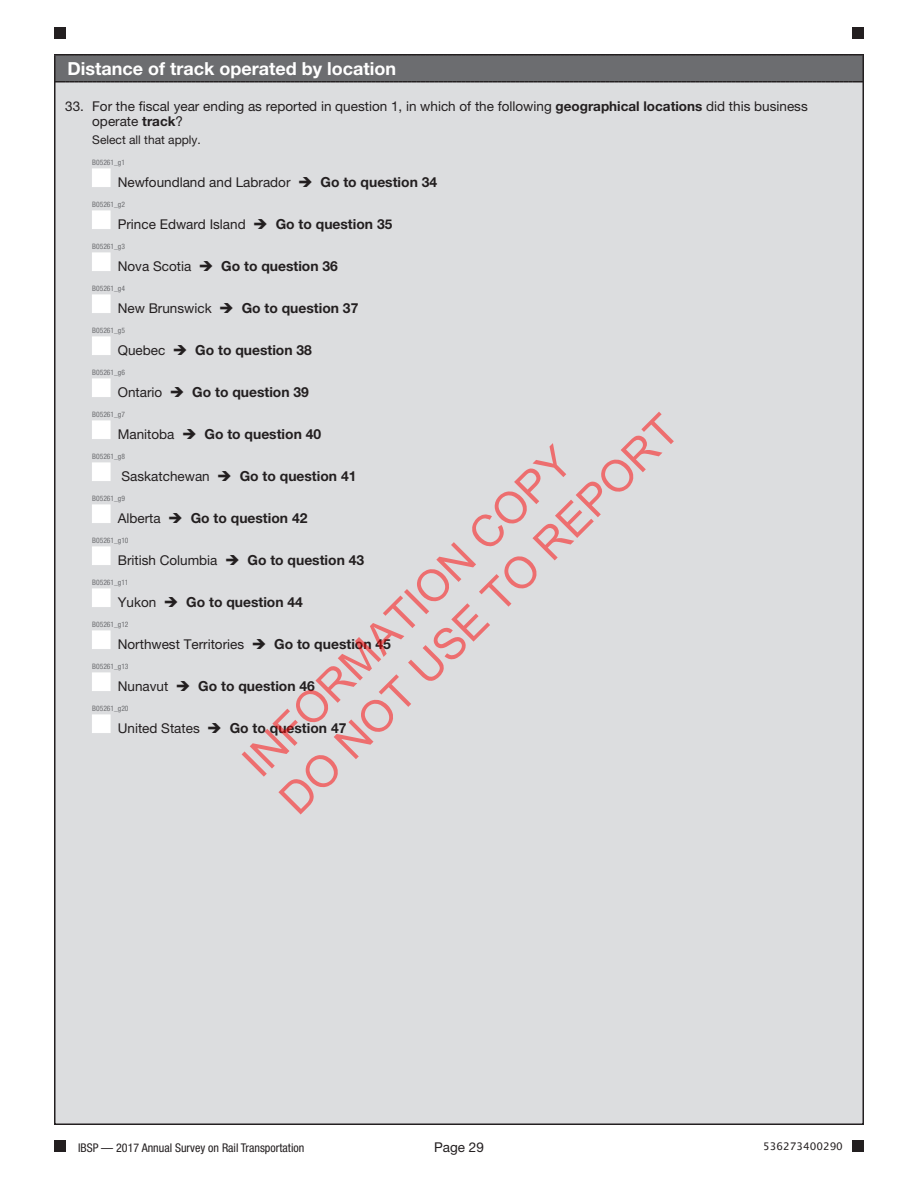
<style>
.page{position:relative;width:918px;height:1188px;background:#fff}
.page>*{position:absolute;margin:0;border:0;box-sizing:border-box;transform-origin:0 0}
.t1{font:43.95px/52.8px "Arial";color:rgb(255 0 0/.5)}
.Section_title{font:700 18px "Helvetica Neue LT Pro";color:#fff}
.t2{font:700 13.8px "Helvetica Neue LT Pro";color:#231f20}
.t3{font:13.5px/15px "Helvetica Neue LT Pro";color:#231f20}
.t4{font:condensed 12px "Helvetica Neue LT Pro";color:#231f20}
.t5{font:12px "Helvetica Neue LT Pro";color:#231f20}
.t6{font:10.5px "Lucida Sans Unicode";color:#231f20}
.t7{font:condensed 7.5px "Helvetica Neue LT Pro";color:#6c6d70}
.s1{font-weight:700}
.s2{font-weight:700;font-size:13.8px}
.s3{font-weight:400;font-size:13.5px}
</style>
<div class="page">
<div style="left:54px;top:27px;width:12px;height:12px;background:#231f20"></div>
<div style="left:852px;top:27px;width:12px;height:12px;background:#231f20"></div>
<div style="left:54px;top:1140px;width:12px;height:12px;background:#231f20"></div>
<div style="left:852px;top:1140px;width:12px;height:12px;background:#231f20"></div>
<div style="left:55px;top:55px;width:808px;height:1069px;background:#dcdddf"></div>
<div style="left:55px;top:55px;width:808px;height:27px;background:#6c6d70"></div>
<hr style="left:54px;top:56px;width:2px;height:25px;background:#231f20">
<svg style="left:54px;top:54px;width:810px;height:2px;background:#353233"></svg>
<hr style="left:862px;top:56px;width:2px;height:25px;background:#231f20">
<svg style="left:54px;top:81px;width:810px;height:1px"></svg>
<div style="left:92px;top:169px;width:18px;height:18px;background:#fff"></div>
<div style="left:92px;top:211px;width:18px;height:18px;background:#fff"></div>
<div style="left:92px;top:253px;width:18px;height:18px;background:#fff"></div>
<div style="left:92px;top:295px;width:18px;height:18px;background:#fff"></div>
<div style="left:92px;top:337px;width:18px;height:18px;background:#fff"></div>
<div style="left:92px;top:379px;width:18px;height:18px;background:#fff"></div>
<div style="left:92px;top:421px;width:18px;height:18px;background:#fff"></div>
<div style="left:92px;top:463px;width:18px;height:18px;background:#fff"></div>
<div style="left:92px;top:505px;width:18px;height:18px;background:#fff"></div>
<div style="left:92px;top:547px;width:18px;height:18px;background:#fff"></div>
<div style="left:92px;top:589px;width:18px;height:18px;background:#fff"></div>
<div style="left:92px;top:631px;width:18px;height:18px;background:#fff"></div>
<div style="left:92px;top:673px;width:18px;height:18px;background:#fff"></div>
<div style="left:92px;top:715px;width:18px;height:18px;background:#fff"></div>
<p class="Section_title" style="left:68px;top:57px;width:330px">Distance of track operated by location</p>
<p class="t3" style="left:65px;top:98px;width:20px">33.</p>
<p class="t3" style="left:92px;top:98px;width:717px">For the fiscal year ending as reported in question 1, in which of the following <span class="s1">geographical locations</span> did this business operate <span class="s1">track</span>?</p>
<p class="t5" style="left:92px;top:132px;width:110px">Select all that apply.</p>
<p class="t7" style="left:92px;top:158px;width:34px">B05261_g1</p>
<p class="t3" style="left:118px;top:174px;width:321px">Newfoundland and Labrador ➔ <span class="s2">Go to question 34</span></p>
<p class="t7" style="left:92px;top:200px;width:34px">B05261_g2</p>
<p class="t3" style="left:118px;top:216px;width:276px">Prince Edward Island ➔ <span class="s2">Go to question 3</span><span class="s1">5</span></p>
<p class="t7" style="left:92px;top:242px;width:34px">B05261_g3</p>
<p class="t2" style="left:118px;top:257px;width:222px"><span class="s3">Nova Scotia</span> ➔ Go to question 36</p>
<p class="t7" style="left:92px;top:284px;width:34px">B05261_g4</p>
<p class="t2" style="left:118px;top:299px;width:242px"><span class="s3">New Brunswick</span> ➔ Go to question 37</p>
<p class="t7" style="left:92px;top:326px;width:34px">B05261_g5</p>
<p class="t2" style="left:118px;top:341px;width:196px"><span class="s3">Quebec</span> ➔ Go to question 38</p>
<p class="t7" style="left:92px;top:368px;width:34px">B05261_g6</p>
<p class="t2" style="left:118px;top:383px;width:193px"><span class="s3">Ontario</span> ➔ Go to question 39</p>
<p class="t7" style="left:92px;top:410px;width:34px">B05261_g7</p>
<p class="t2" style="left:118px;top:425px;width:205px"><span class="s3">Manitoba</span> ➔ Go to question 40</p>
<p class="t7" style="left:92px;top:452px;width:34px">B05261_g8</p>
<p class="t2" style="left:122px;top:467px;width:236px"><span class="s3">Saskatchewan</span> ➔ Go to question 41</p>
<p class="t7" style="left:92px;top:494px;width:34px">B05261_g9</p>
<p class="t2" style="left:118px;top:509px;width:191px"><span class="s3">Alberta</span> ➔ Go to question 42</p>
<p class="t7" style="left:92px;top:536px;width:38px">B05261_g10</p>
<p class="t3" style="left:118px;top:552px;width:248px">British Columbia ➔ <span class="s2">Go to question 43</span></p>
<p class="t7" style="left:92px;top:578px;width:38px">B05261_g11</p>
<p class="t2" style="left:118px;top:593px;width:187px"><span class="s3">Yukon</span> ➔ Go to question 44</p>
<p class="t7" style="left:92px;top:620px;width:38px">B05261_g12</p>
<p class="t3" style="left:118px;top:636px;width:275px">Northwest Territories ➔ <span class="s2">Go to question 45</span></p>
<p class="t7" style="left:92px;top:662px;width:38px">B05261_g13</p>
<p class="t2" style="left:118px;top:677px;width:199px"><span class="s3">Nunavut</span> ➔ Go to question 46</p>
<p class="t7" style="left:92px;top:704px;width:38px">B05261_g20</p>
<p class="t2" style="left:118px;top:719px;width:230px"><span class="s3">United States</span> ➔ Go to question 47</p>
<h1 class="t1" style="left:232px;top:750px;width:544px;rotate:-45deg">INFORMATION COPY<br>DO NOT USE TO REPORT</h1>
<p class="t4" style="left:78px;top:1141px;width:228px">IBSP — 2017 Annual Survey on Rail Transportation</p>
<p class="t3" style="left:434px;top:1140px;width:51px">Page 29</p>
<p class="t6" style="left:763px;top:1138px;width:81px">536273400290</p>
</div>
